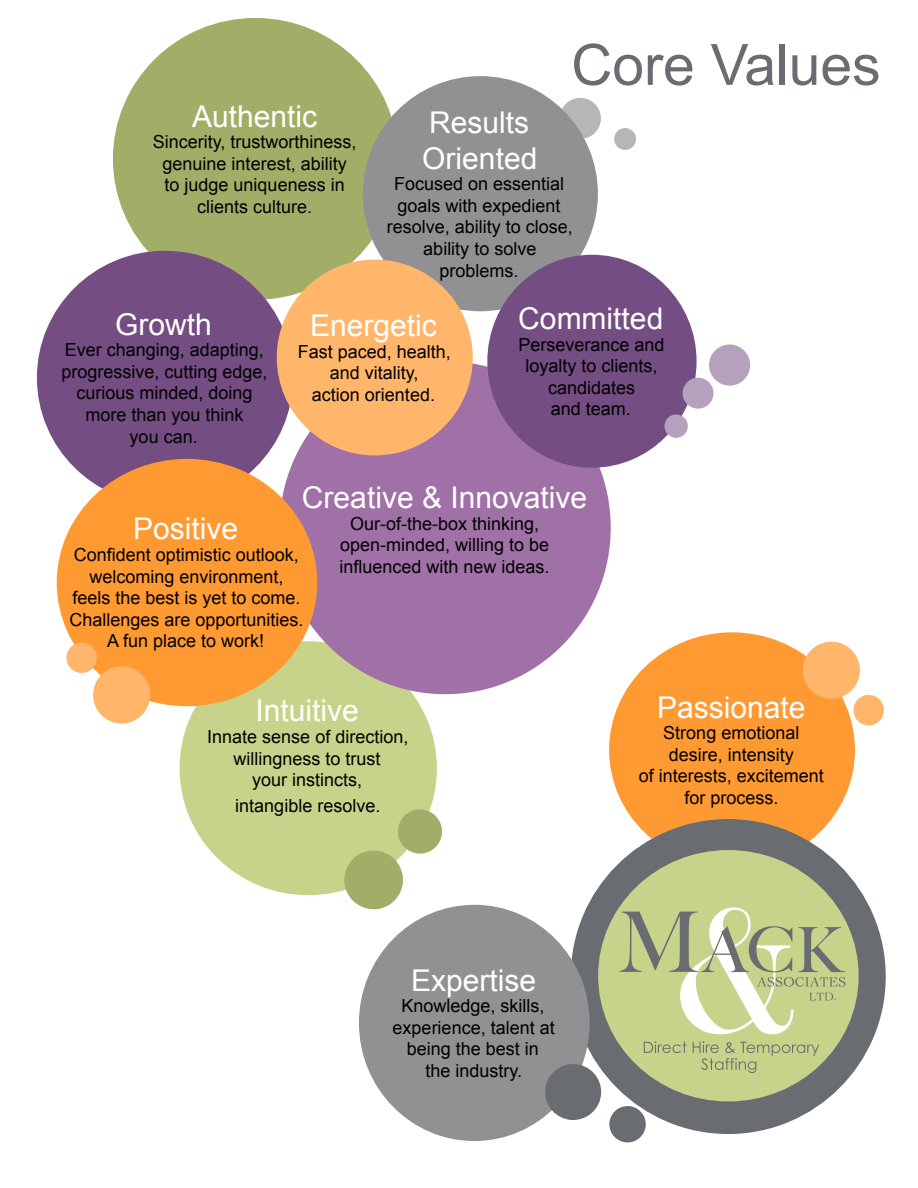
<style>
.page{position:relative;width:918px;height:1188px;background:#fff}
.page>*{position:absolute;margin:0;border:0;box-sizing:border-box;transform-origin:0 0}
.t1{font:57px "Arial";color:#696c71}
.t2{font:30px/36px "Arial";color:#fff}
.t3{font:18px/21.6px "Arial";color:#000;text-align:center}
</style>
<div class="page">
<div style="left:609px;top:632px;width:246px;height:236px;background:#ff9a32;border-radius:50%"></div>
<div style="left:180px;top:641px;width:257px;height:254px;background:#c7d38a;border-radius:50%"></div>
<svg style="left:342px;top:808px;width:101px;height:104px"></svg>
<div style="left:280px;top:361px;width:331px;height:333px;background:#a071a7;border-radius:50%"></div>
<div style="left:113px;top:18px;width:285px;height:282px;background:#a2ae68;border-radius:50%"></div>
<svg style="left:558px;top:98px;width:43px;height:43px"></svg>
<div style="left:363px;top:76px;width:235px;height:235px;background:#919194;border-radius:50%"></div>
<div style="left:614px;top:128px;width:22px;height:22px;background:#b5b6b7;border-radius:50%"></div>
<div style="left:37px;top:251px;width:256px;height:254px;background:#744d82;border-radius:50%"></div>
<div style="left:571px;top:819px;width:315px;height:315px;background:#696c71;border-radius:50%"></div>
<div style="left:359px;top:905px;width:231px;height:236px;background:#919194;border-radius:50%"></div>
<svg style="left:544px;top:1063px;width:58px;height:57px"></svg>
<svg style="left:609px;top:1106px;width:37px;height:37px"></svg>
<div style="left:487px;top:255px;width:210px;height:213px;background:#744d82;border-radius:50%"></div>
<div style="left:277px;top:260px;width:196px;height:195px;background:#ffb66b;border-radius:50%"></div>
<div style="left:665px;top:414px;width:23px;height:24px;background:#b5a1bd;border-radius:50%"></div>
<div style="left:683px;top:378px;width:31px;height:31px;background:#b5a1bd;border-radius:50%"></div>
<div style="left:709px;top:345px;width:41px;height:41px;background:#b5a1bd;border-radius:50%"></div>
<div style="left:598px;top:850px;width:261px;height:251px;background:#c7d38a;border-radius:50%"></div>
<svg style="left:644px;top:1041px;width:43px;height:12px"></svg>
<svg style="left:693px;top:1041px;width:126px;height:32px"></svg>
<svg style="left:620px;top:907px;width:226px;height:127px"></svg>
<div style="left:57px;top:459px;width:260px;height:247px;background:#ff9a32;border-radius:50%"></div>
<svg style="left:66px;top:640px;width:87px;height:84px"></svg>
<svg style="left:799px;top:641px;width:85px;height:86px"></svg>
<p class="t2" style="left:192px;top:98px;width:127px">Authentic</p>
<p class="t3" style="left:153px;top:131px;width:205px">Sincerity, trustworthiness,</p>
<p class="t3" style="left:163px;top:153px;width:186px;text-align:left">genuine interest, ability to judge uniqueness in</p>
<p class="t3" style="left:197px;top:196px;width:117px">clients culture.</p>
<p class="t1" style="left:571px;top:28px;width:311px">Core Values</p>
<p class="t2" style="left:422px;top:104px;width:117px">Results<br>Oriented</p>
<p class="t3" style="left:394px;top:173px;width:172px">Focused on essential</p>
<p class="t3" style="left:398px;top:195px;width:165px">goals with expedient</p>
<p class="t3" style="left:387px;top:216px;width:188px">resolve, ability to close,</p>
<p class="t3" style="left:423px;top:238px;width:115px">ability to solve</p>
<p class="t3" style="left:440px;top:260px;width:81px">problems.</p>
<p class="t2" style="left:115px;top:306px;width:98px">Growth</p>
<p class="t3" style="left:61px;top:339px;width:208px">Ever changing, adapting, progressive, cutting edge, curious minded, doing more than you think<br>you can.</p>
<p class="t2" style="left:310px;top:308px;width:128px">Energetic</p>
<p class="t3" style="left:298px;top:341px;width:155px">Fast paced, health, and vitality,<br>action oriented.</p>
<p class="t2" style="left:518px;top:301px;width:147px">Committed</p>
<p class="t3" style="left:519px;top:334px;width:148px">Perseverance and loyalty to clients, candidates<br>and team.</p>
<p class="t2" style="left:302px;top:480px;width:287px">Creative &amp; Innovative</p>
<p class="t3" style="left:340px;top:513px;width:212px">Our-of-the-box thinking, open-minded, willing to be influenced with new ideas.</p>
<p class="t2" style="left:133px;top:511px;width:107px">Positive</p>
<p class="t3" style="left:69px;top:544px;width:236px">Confident optimistic outlook, welcoming environment, feels the best is yet to come.<br>Challenges are opportunities.<br>A fun place to work!</p>
<p class="t2" style="left:255px;top:693px;width:105px">Intuitive</p>
<p class="t3" style="left:207px;top:726px;width:203px">Innate sense of direction, willingness to trust<br>your instincts,</p>
<p class="t3" style="left:235px;top:795px;width:147px">intangible resolve.</p>
<p class="t2" style="left:657px;top:689px;width:150px">Passionate</p>
<p class="t3" style="left:639px;top:722px;width:187px">Strong emotional desire, intensity<br>of interests, excitement for process.</p>
<p class="t2" style="left:411px;top:962px;width:127px">Expertise</p>
<p class="t3" style="left:393px;top:995px;width:164px">Knowledge, skills, experience, talent at being the best in<br>the industry.</p>
</div>
